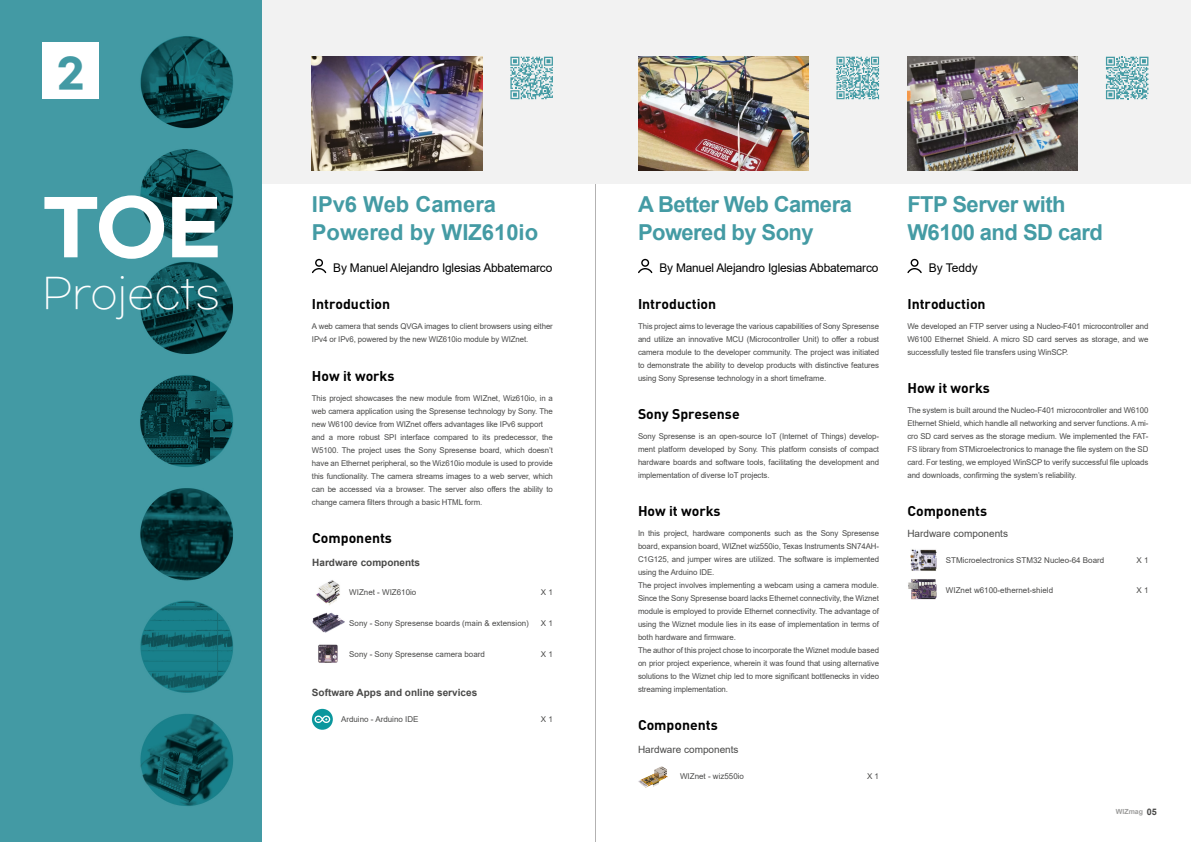
<style>
.page{position:relative;width:1191px;height:842px;background:#fff}
.page>*{position:absolute;margin:0;border:0;box-sizing:border-box;transform-origin:0 0}
.t1{font:700 74px "Gmarket Sans";color:#fff}
.t2{font:300 41px "Gmarket Sans";color:#fff}
.t3{font:700 40px "Gmarket Sans";color:#439aa4}
.t4{font:700 22px/28px "Arial";letter-spacing:-.025em;color:#449ba4}
.t5{font:700 22px/28px "Arial";color:#449ba4}
.t6{font:700 14px "DIN";color:#000}
.t7{font:12px "Arial";letter-spacing:-.015em;color:#000}
.t8{font:700 10px "Arial";color:#4a4a49}
.t9{font:10px "Arial";color:#4a4a49}
.t10{font:8px/13px "Arial";letter-spacing:-.01em;color:#4a4a49;text-align:justify}
.t11{font:700 7px "Arial";color:#9d9d9c}
.s1{font-size:9px;color:#4a4a49}
</style>
<div class="page">
<hr style="left:595px;top:0;width:1px;height:842px;background:#b3b2b2">
<div style="left:261px;top:0;width:930px;height:183px;background:#f2f2f2"></div>
<img style="left:0;top:0;width:261px;height:842px">
<svg style="left:638px;top:259px;width:14px;height:14px"></svg>
<svg style="left:312px;top:259px;width:14px;height:14px"></svg>
<div style="left:312px;top:709px;width:21px;height:21px;background:#0b979d;border-radius:50%"></div>
<svg style="left:314px;top:715px;width:16px;height:8px"></svg>
<img style="left:312px;top:57px;width:170px;height:113px">
<img style="left:316px;top:580px;width:24px;height:25px">
<img style="left:312px;top:612px;width:33px;height:21px">
<img style="left:318px;top:644px;width:20px;height:19px">
<img style="left:638px;top:57px;width:170px;height:113px">
<img style="left:638px;top:766px;width:29px;height:22px">
<img style="left:908px;top:579px;width:29px;height:21px">
<svg style="left:907px;top:259px;width:14px;height:14px"></svg>
<img style="left:907px;top:57px;width:170px;height:113px">
<img style="left:910px;top:549px;width:26px;height:22px">
<svg style="left:510px;top:57px;width:43px;height:42px"></svg>
<svg style="left:836px;top:57px;width:43px;height:42px"></svg>
<svg style="left:1106px;top:57px;width:42px;height:42px"></svg>
<div style="left:43px;top:43px;width:56px;height:56px;background:#fff"></div>
<h3 class="t3" style="left:58px;top:51px;width:28px">2</h3>
<h1 class="t1" style="left:43px;top:186px;width:180px">TOE</h1>
<h2 class="t2" style="left:43px;top:271px;width:179px">Projects</h2>
<h3 class="t5" style="left:312px;top:190px;width:228px">IPv6 Web Camera<br>Powered by WIZ610io</h3>
<h3 class="t7" style="left:333px;top:259px;width:220px">By Manuel Alejandro Iglesias Abbatemarco</h3>
<h3 class="t6" style="left:312px;top:294px;width:80px">Introduction</h3>
<p class="t10" style="left:312px;top:319px;width:242px">A web camera that sends QVGA images to client browsers using either<br>IPv4 or IPv6, powered by the new WIZ610io module by WIZnet.</p>
<h3 class="t6" style="left:312px;top:367px;width:84px">How it works</h3>
<p class="t10" style="left:312px;top:391px;width:242px;text-align:left">This project showcases the new module from WIZnet, Wiz610io, in a web camera application using the Spresense technology by Sony. The new W6100 device from WIZnet offers advantages like IPv6 support and a more robust SPI interface compared to its predecessor, the W5100. The project uses the Sony Spresense board, which doesn’t have an Ethernet peripheral, so the Wiz610io module is used to provide this functionality. The camera streams images to a web server, which can be accessed via a browser. The server also offers the ability to change camera filters through a basic HTML form.</p>
<h3 class="t6" style="left:312px;top:529px;width:81px">Components</h3>
<p class="t8" style="left:312px;top:556px;width:109px">Hardware components</p>
<p class="t10" style="left:349px;top:586px;width:69px">WIZnet - WIZ610io</p>
<p class="t10" style="left:349px;top:616px;width:181px">Sony - Sony Spresense boards (main &amp; extension)</p>
<p class="t10" style="left:349px;top:647px;width:137px">Sony - Sony Spresense camera board</p>
<p class="t10" style="left:541px;top:586px;width:14px">X 1</p>
<p class="t10" style="left:541px;top:616px;width:14px">X 1</p>
<p class="t10" style="left:541px;top:647px;width:14px">X 1</p>
<p class="t8" style="left:312px;top:686px;width:167px">Software Apps and online services</p>
<p class="t10" style="left:341px;top:713px;width:79px">Arduino - Arduino IDE</p>
<p class="t10" style="left:541px;top:713px;width:14px">X 1</p>
<h3 class="t4" style="left:638px;top:190px;width:215px">A Better Web Camera</h3>
<h3 class="t4" style="left:638px;top:218px;width:177px">Powered by Sony</h3>
<h3 class="t7" style="left:659px;top:259px;width:220px">By Manuel Alejandro Iglesias Abbatemarco</h3>
<h3 class="t6" style="left:638px;top:294px;width:80px">Introduction</h3>
<p class="t10" style="left:638px;top:319px;width:242px">This project aims to leverage the various capabilities of Sony Spresense and utilize an innovative MCU (Microcontroller Unit) to offer a robust camera module to the developer community. The project was initiated to demonstrate the ability to develop products with distinctive features using Sony Spresense technology in a short timeframe.</p>
<h3 class="t6" style="left:638px;top:405px;width:103px">Sony Spresense</h3>
<p class="t10" style="left:638px;top:430px;width:242px">Sony Spresense is an open-source IoT (Internet of Things) develop&shy;ment platform developed by Sony. This platform consists of compact hardware boards and software tools, facilitating the development and implementation of diverse IoT projects.</p>
<h3 class="t6" style="left:638px;top:502px;width:84px">How it works</h3>
<p class="t10" style="left:638px;top:526px;width:242px;text-align:left">In this project, hardware components such as the Sony Spresense board, expansion board, WIZnet wiz550io, Texas Instruments SN74AH-C1G125, and jumper wires are utilized. The software is implemented using the Arduino IDE.<br>The project involves implementing a webcam using a camera module.<br>Since the Sony Spresense board lacks Ethernet connectivity, the Wiznet module is employed to provide Ethernet connectivity. The advantage of using the Wiznet module lies in its ease of implementation in terms of both hardware and firmware.<br>The author of this project chose to incorporate the Wiznet module based on prior project experience, wherein it was found that using alternative solutions to the Wiznet chip led to more significant bottlenecks in video streaming implementation.</p>
<h3 class="t6" style="left:638px;top:716px;width:81px">Components</h3>
<p class="t9" style="left:638px;top:743px;width:102px">Hardware components</p>
<p class="t10" style="left:680px;top:770px;width:66px">WIZnet - wiz550io</p>
<p class="t10" style="left:867px;top:770px;width:14px">X 1</p>
<h3 class="t4" style="left:907px;top:190px;width:197px">FTP Server with<br>W6100 and SD card</h3>
<h3 class="t7" style="left:928px;top:259px;width:51px">By Teddy</h3>
<h3 class="t6" style="left:907px;top:294px;width:80px">Introduction</h3>
<p class="t10" style="left:907px;top:319px;width:242px">We developed an FTP server using a Nucleo-F401 microcontroller and W6100 Ethernet Shield. A micro SD card serves as storage, and we successfully tested file transfers using WinSCP.</p>
<h3 class="t6" style="left:907px;top:379px;width:84px">How it works</h3>
<p class="t10" style="left:907px;top:403px;width:242px">The system is built around the Nucleo-F401 microcontroller and W6100<br>Ethernet Shield, which handle all networking and server functions. A mi&shy;cro SD card serves as the storage medium. We implemented the FAT-FS library from STMicroelectronics to manage the file system on the SD card. For testing, we employed WinSCP to verify successful file uploads and downloads, confirming the system’s reliability.</p>
<h3 class="t6" style="left:907px;top:502px;width:81px">Components</h3>
<p class="t9" style="left:907px;top:527px;width:102px">Hardware components</p>
<p class="t10" style="left:946px;top:553px;width:160px">STMicroelectronics STM32 Nucleo-64 Board</p>
<p class="t10" style="left:1136px;top:553px;width:14px">X 1</p>
<p class="t10" style="left:946px;top:584px;width:109px">WIZnet w6100-ethernet-shield</p>
<p class="t10" style="left:1136px;top:584px;width:14px">X 1</p>
<p class="t11" style="left:1115px;top:807px;width:43px">WIZmag <span class="s1">05</span></p>
</div>
